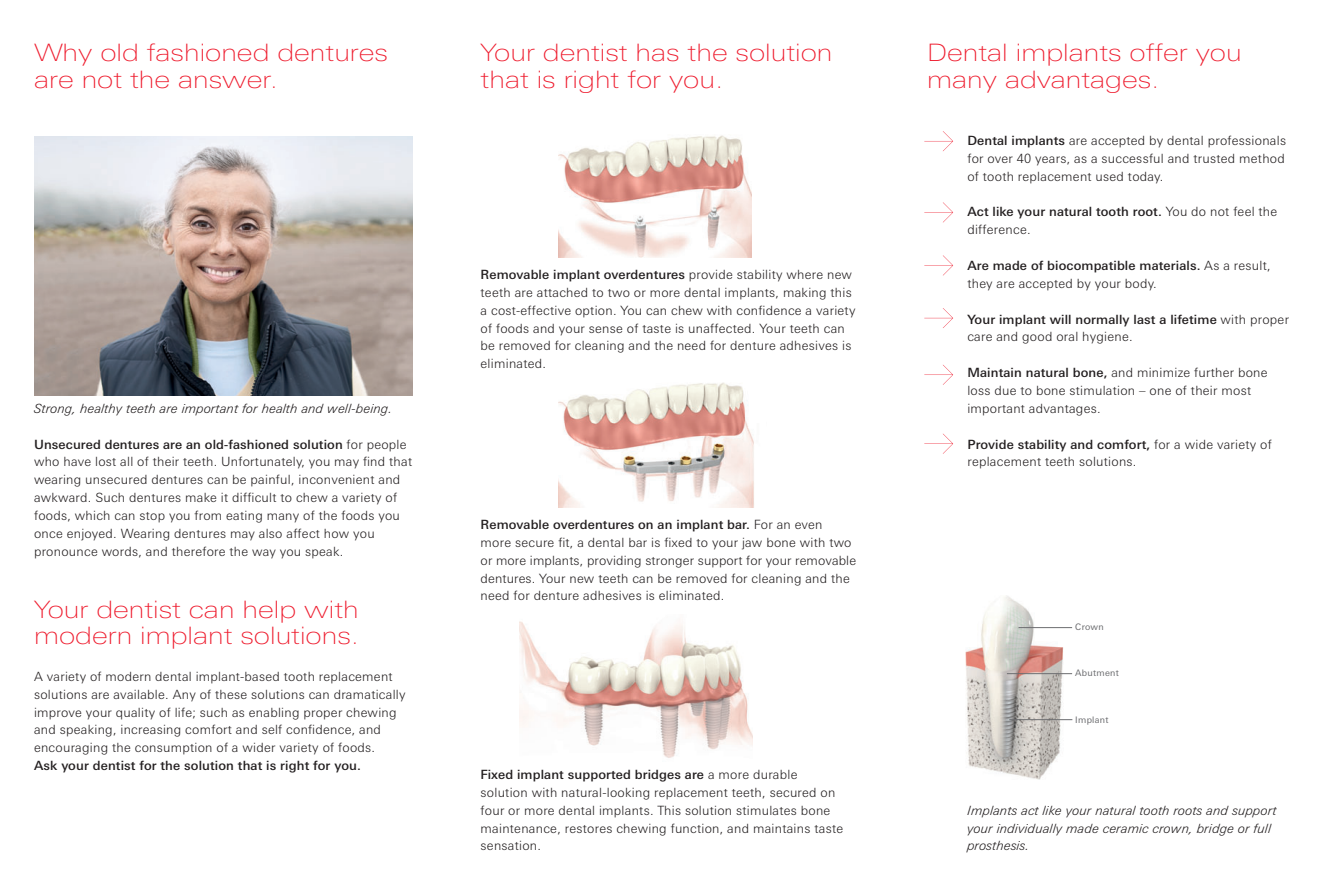
<style>
.page{position:relative;width:1327px;height:893px;background:#fff}
.page>*{position:absolute;margin:0;border:0;box-sizing:border-box;transform-origin:0 0}
.t1{font:100 24px/26.4px "LT Univers Extd";color:#ee1b2d}
.t2{font:300 12.75px/17.9px "LT Univers Basic";letter-spacing:.02em;color:#231f20}
.t3{font:500 12.75px/17.9px "LT Univers Basic";letter-spacing:.01em;color:#231f20}
.t4{font:italic 300 12.75px/17.9px "LT Univers Basic";letter-spacing:.02em;color:#231f20}
.t5{font:9px "LT Univers Basic";letter-spacing:.03em;color:#6c6d70}
.s1{font-weight:500}
.s2{font-weight:300}
</style>
<div class="page">
<img style="left:519px;top:621px;width:233px;height:137px">
<img style="left:34px;top:136px;width:378px;height:259px">
<img style="left:558px;top:382px;width:196px;height:125px">
<img style="left:558px;top:135px;width:193px;height:122px">
<svg style="left:924px;top:131px;width:29px;height:20px"></svg>
<svg style="left:924px;top:202px;width:29px;height:20px"></svg>
<svg style="left:924px;top:255px;width:29px;height:20px"></svg>
<svg style="left:924px;top:308px;width:29px;height:20px"></svg>
<svg style="left:924px;top:365px;width:29px;height:20px"></svg>
<svg style="left:924px;top:434px;width:29px;height:20px"></svg>
<img style="left:965px;top:595px;width:108px;height:185px">
<hr style="left:1009px;top:719px;width:63px;height:1px;background:#6c6d70">
<hr style="left:1018px;top:627px;width:54px;height:1px;background:#6c6d70">
<hr style="left:1007px;top:673px;width:65px;height:1px;background:#6c6d70">
<h1 class="t1" style="left:34px;top:43px;width:355px">Why old fashioned dentures are not the answer.</h1>
<h1 class="t1" style="left:480px;top:43px;width:353px">Your dentist has the solution that is right for you.</h1>
<p class="t4" style="left:34px;top:401px;width:360px">Strong, healthy teeth are important for health and well-being.</p>
<p class="t2" style="left:34px;top:437px;width:380px"><span class="s1">Unsecured dentures are an old-fashioned solution</span> for people who have lost all of their teeth. Unfortunately, you may find that wearing unsecured dentures can be painful, inconvenient and awkward. Such dentures make it difficult to chew a variety of foods, which can stop you from eating many of the foods you once enjoyed. Wearing dentures may also affect how you pronounce words, and therefore the way you speak.</p>
<h1 class="t1" style="left:34px;top:599px;width:327px">Your dentist can help with modern implant solutions.</h1>
<p class="t2" style="left:34px;top:669px;width:373px">A variety of modern dental implant-based tooth replacement solutions are available. Any of these solutions can dramatically improve your quality of life; such as enabling proper chewing and speaking, increasing comfort and self confidence, and encouraging the consumption of a wider variety of foods.</p>
<p class="t3" style="left:34px;top:757px;width:328px">Ask your dentist for the solution that is right for you.</p>
<p class="t2" style="left:480px;top:267px;width:376px"><span class="s1">Removable implant overdentures</span> provide stability where new teeth are attached to two or more dental implants, making this a cost-effective option. You can chew with confidence a variety of foods and your sense of taste is unaffected. Your teeth can be removed for cleaning and the need for denture adhesives is eliminated.</p>
<p class="t2" style="left:480px;top:517px;width:377px"><span class="s1">Removable overdentures on an implant bar.</span> For an even more secure fit, a dental bar is fixed to your jaw bone with two or more implants, providing stronger support for your removable dentures. Your new teeth can be removed for cleaning and the need for denture adhesives is eliminated.</p>
<p class="t2" style="left:480px;top:767px;width:364px"><span class="s1">Fixed implant supported bridges are</span> a more durable solution with natural-looking replacement teeth, secured on four or more dental implants. This solution stimulates bone maintenance, restores chewing function, and maintains taste sensation.</p>
<h1 class="t1" style="left:927px;top:43px;width:316px">Dental implants offer you many advantages.</h1>
<p class="t2" style="left:967px;top:133px;width:320px;text-align:justify"><span class="s1">Dental implants</span> are accepted by dental professionals for over 40 years, as a successful and trusted method of tooth replacement used today.</p>
<p class="t3" style="left:967px;top:204px;width:311px">Act like your natural tooth root. <span class="s2">You do not feel the difference.</span></p>
<p class="t2" style="left:967px;top:258px;width:305px"><span class="s1">Are made of biocompatible materials.</span> As a result, they are accepted by your body.</p>
<p class="t3" style="left:967px;top:311px;width:323px">Your implant will normally last a lifetime <span class="s2">with proper care and good oral hygiene.</span></p>
<p class="t2" style="left:967px;top:365px;width:302px"><span class="s1">Maintain natural bone,</span> and minimize further bone loss due to bone stimulation – one of their most important advantages.</p>
<p class="t2" style="left:967px;top:437px;width:306px"><span class="s1">Provide stability and comfort,</span> for a wide variety of replacement teeth solutions.</p>
<p class="t5" style="left:1075px;top:622px;width:30px">Crown</p>
<p class="t5" style="left:1075px;top:668px;width:45px">Abutment</p>
<p class="t5" style="left:1075px;top:716px;width:35px">Implant</p>
<p class="t4" style="left:967px;top:803px;width:311px">Implants act like your natural tooth roots and support your individually made ceramic crown, bridge or full prosthesis.</p>
</div>
